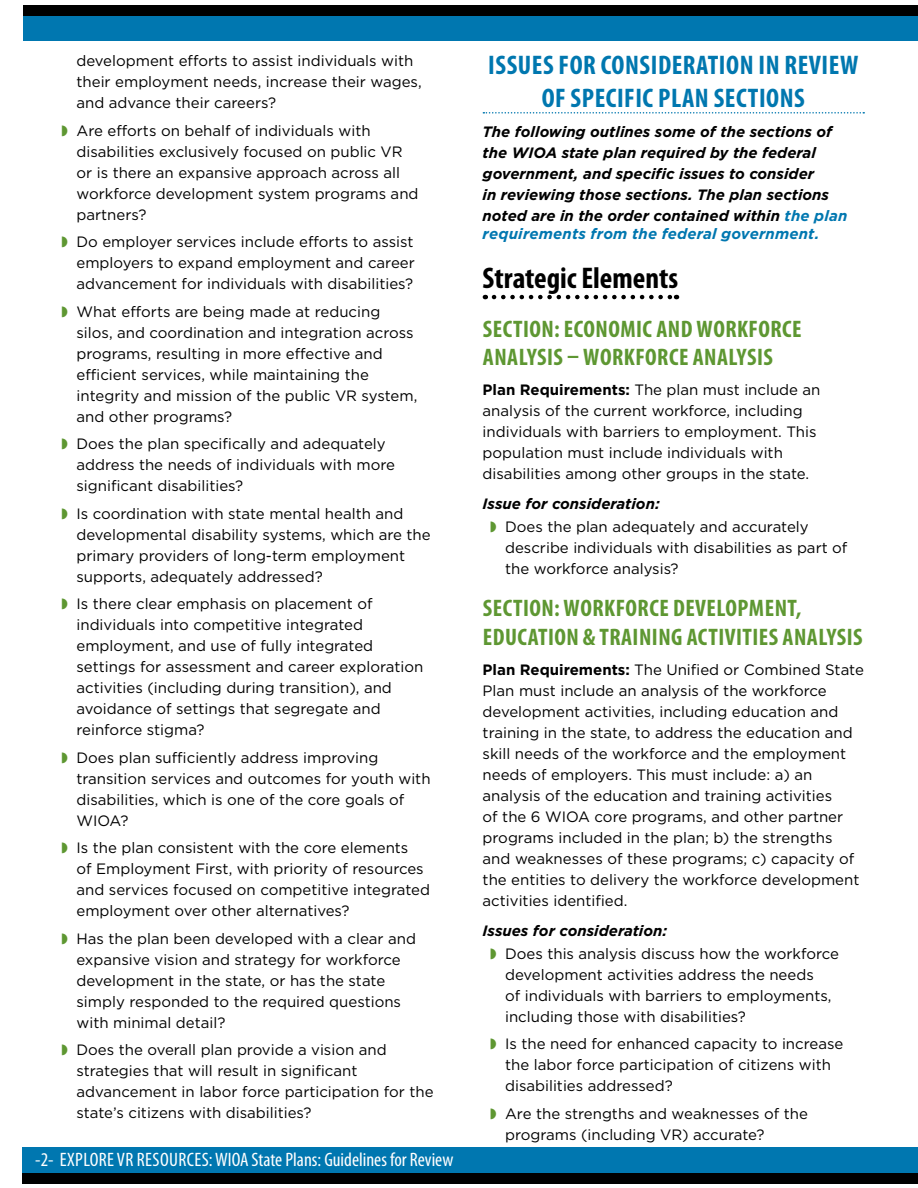
<style>
.page{position:relative;width:918px;height:1188px;background:#fff}
.page>*{position:absolute;margin:0;border:0;box-sizing:border-box;transform-origin:0 0}
.t1{font:700 condensed 30px "Myriad Pro";color:#000}
.t2{font:700 condensed 27px/32.4px "Myriad Pro";letter-spacing:.02em;color:#0077af;text-align:center}
.t3{font:700 condensed 24px/28.5px "Myriad Pro";letter-spacing:.02em;color:#5e9732}
.t4{font:condensed 19.5px "Myriad Pro";color:#fff}
.t5{font:15px/21px "Gotham HTF";color:#000}
.t6{font:italic 700 15px/21px "Gotham HTF";color:#000}
.t7{font:italic 700 15px "Gotham HTF";letter-spacing:.015em;color:#0077b0}
.s1{color:#5e9732}
.s2{color:#0077b0}
.s3{font-weight:700}
.s4{font-weight:700;font-style:italic}
</style>
<div class="page">
<div style="left:23px;top:1147px;width:895px;height:28px;background:#0077b0"></div>
<div style="left:23px;top:1173px;width:895px;height:11px;background:#000"></div>
<div style="left:24px;top:14px;width:894px;height:27px;background:#0077b0"></div>
<div style="left:24px;top:5px;width:894px;height:11px;background:#000"></div>
<svg style="left:483px;top:112px;width:381px;height:2px"></svg>
<svg style="left:494px;top:295px;width:183px;height:4px"></svg>
<p class="t5" style="left:76px;top:50px;width:347px">development efforts to assist individuals with their employment needs, increase their wages, and advance their careers?</p>
<p class="t5" style="left:76px;top:120px;width:344px;text-indent:-15px"><span class="s1">◗</span> Are efforts on behalf of individuals with disabilities exclusively focused on public VR or is there an expansive approach across all workforce development system programs and partners?</p>
<p class="t5" style="left:76px;top:231px;width:340px;text-align:justify;text-indent:-15px"><span class="s1">◗</span> Do employer services include efforts to assist employers to expand employment and career advancement for individuals with disabilities?</p>
<p class="t5" style="left:76px;top:301px;width:342px;text-indent:-15px"><span class="s1">◗</span> What efforts are being made at reducing silos, and coordination and integration across programs, resulting in more effective and efficient services, while maintaining the integrity and mission of the public VR system, and other programs?</p>
<p class="t5" style="left:76px;top:433px;width:320px;text-indent:-15px"><span class="s1">◗</span> Does the plan specifically and adequately address the needs of individuals with more significant disabilities?</p>
<p class="t5" style="left:76px;top:503px;width:356px;text-indent:-15px"><span class="s1">◗</span> Is coordination with state mental health and developmental disability systems, which are the primary providers of long-term employment supports, adequately addressed?</p>
<p class="t5" style="left:76px;top:593px;width:348px;text-indent:-15px"><span class="s1">◗</span> Is there clear emphasis on placement of individuals into competitive integrated employment, and use of fully integrated settings for assessment and career exploration activities (including during transition), and avoidance of settings that segregate and reinforce stigma?</p>
<p class="t5" style="left:76px;top:747px;width:356px;text-indent:-15px"><span class="s1">◗</span> Does plan sufficiently address improving transition services and outcomes for youth with disabilities, which is one of the core goals of WIOA?</p>
<p class="t5" style="left:76px;top:837px;width:355px;text-indent:-15px"><span class="s1">◗</span> Is the plan consistent with the core elements<br>of Employment First, with priority of resources and services focused on competitive integrated employment over other alternatives?</p>
<p class="t5" style="left:76px;top:928px;width:341px;text-indent:-15px"><span class="s1">◗</span> Has the plan been developed with a clear and expansive vision and strategy for workforce development in the state, or has the state simply responded to the required questions with minimal detail?</p>
<p class="t5" style="left:76px;top:1039px;width:359px;text-indent:-15px"><span class="s1">◗</span> Does the overall plan provide a vision and strategies that will result in significant advancement in labor force participation for the state’s citizens with disabilities?</p>
<h3 class="t4" style="left:35px;top:1149px;width:420px">-2- EXPLORE VR RESOURCES: WIOA State Plans: Guidelines for Review</h3>
<h2 class="t2" style="left:488px;top:49px;width:372px">ISSUES FOR CONSIDERATION IN REVIEW<br>OF SPECIFIC PLAN SECTIONS</h2>
<p class="t6" style="left:483px;top:121px;width:366px">The following outlines some of the sections of the WIOA state plan required by the federal government, and specific issues to consider<br>in reviewing those sections. The plan sections noted are in the order contained within <span class="s2">the plan</span></p>
<p class="t7" style="left:483px;top:225px;width:338px">requirements from the federal government.</p>
<h1 class="t1" style="left:483px;top:262px;width:197px">Strategic Elements</h1>
<h3 class="t3" style="left:483px;top:315px;width:320px">SECTION: ECONOMIC AND WORKFORCE<br>ANALYSIS – WORKFORCE ANALYSIS</h3>
<p class="t5" style="left:483px;top:379px;width:339px"><span class="s3">Plan Requirements:</span> The plan must include an analysis of the current workforce, including individuals with barriers to employment. This population must include individuals with disabilities among other groups in the state.</p>
<p class="t5" style="left:490px;top:492px;width:320px;line-height:23.1px;text-indent:-8px"><span class="s4">Issue for consideration:<br></span><span class="s1">◗</span> Does the plan adequately and accurately</p>
<p class="t5" style="left:505px;top:537px;width:344px">describe individuals with disabilities as part of the workforce analysis?</p>
<h3 class="t3" style="left:483px;top:594px;width:381px">SECTION: WORKFORCE DEVELOPMENT,<br>EDUCATION &amp; TRAINING ACTIVITIES ANALYSIS</h3>
<p class="t5" style="left:483px;top:659px;width:383px"><span class="s3">Plan Requirements:</span> The Unified or Combined State Plan must include an analysis of the workforce development activities, including education and training in the state, to address the education and skill needs of the workforce and the employment needs of employers. This must include: a) an analysis of the education and training activities<br>of the 6 WIOA core programs, and other partner programs included in the plan; b) the strengths and weaknesses of these programs; c) capacity of the entities to delivery the workforce development activities identified.</p>
<p class="t5" style="left:490px;top:919px;width:350px;line-height:23.1px;text-indent:-8px"><span class="s4">Issues for consideration:<br></span><span class="s1">◗</span> Does this analysis discuss how the workforce</p>
<p class="t5" style="left:505px;top:964px;width:328px">development activities address the needs of individuals with barriers to employments, including those with disabilities?</p>
<p class="t5" style="left:505px;top:1033px;width:340px;text-indent:-15px"><span class="s1">◗</span> Is the need for enhanced capacity to increase the labor force participation of citizens with disabilities addressed?</p>
<p class="t5" style="left:505px;top:1103px;width:304px;text-indent:-15px"><span class="s1">◗</span> Are the strengths and weaknesses of the programs (including VR) accurate?</p>
</div>
